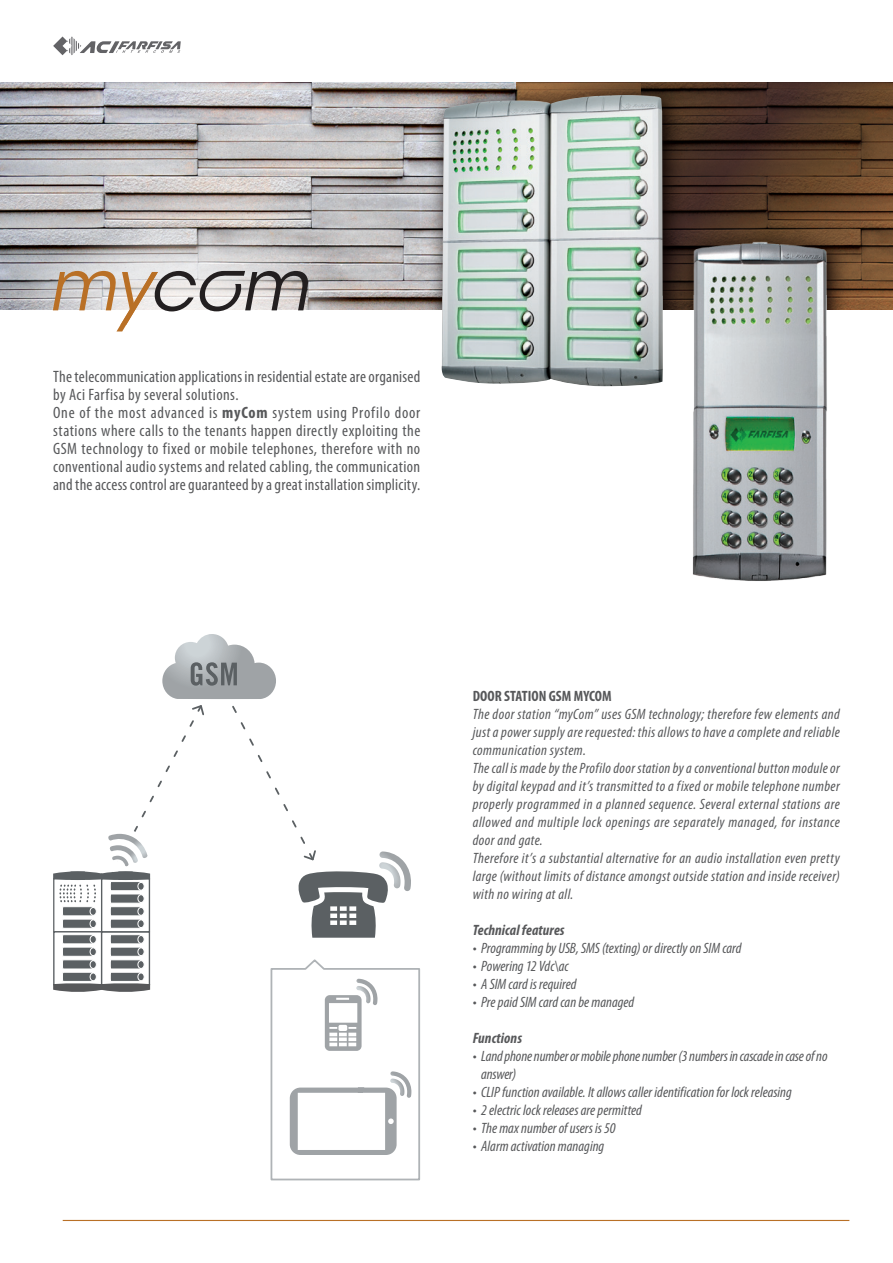
<style>
.page{position:relative;width:893px;height:1263px;background:#fff}
.page>*{position:absolute;margin:0;border:0;box-sizing:border-box;transform-origin:0 0}
.t1{font:condensed 16.5px/18px "Myriad Pro";letter-spacing:.025em;color:#57585a}
.t2{font:italic condensed 15px/18px "Myriad Pro";letter-spacing:.02em;color:#57585a}
.t3{font:italic condensed 15px "Myriad Pro";color:#57585a}
.t4{font:italic condensed 15px/18px "Myriad Pro";letter-spacing:-.01em;color:#57585a}
.t5{font:italic 700 condensed 15px "Myriad Pro";letter-spacing:.01em;color:#57585a}
.t6{font:700 condensed 15px "Myriad Pro";color:#57585a}
.s1{font-weight:700}
</style>
<div class="page">
<svg style="left:53px;top:37px;width:128px;height:18px"></svg>
<img style="left:0;top:83px;width:427px;height:227px">
<svg style="left:686px;top:83px;width:207px;height:227px;background:#503524"></svg>
<img style="left:686px;top:223px;width:197px;height:73px">
<svg style="left:427px;top:82px;width:259px;height:228px;background:#63534a"></svg>
<img style="left:441px;top:95px;width:222px;height:201px">
<svg style="left:14px;top:225px;width:340px;height:171px"></svg>
<img style="left:663px;top:296px;width:220px;height:285px">
<img style="left:441px;top:296px;width:222px;height:90px">
<svg style="left:53px;top:271px;width:256px;height:60px"></svg>
<hr style="left:63px;top:1220px;width:786px;height:1px;background:#b97026">
<svg style="left:53px;top:634px;width:367px;height:547px"></svg>
<div style="left:90px;top:907px;width:6px;height:8px;background:#5b6063;border-radius:50%"></div>
<div style="left:90px;top:907px;width:7px;height:9px;border:1px solid #fff;border-radius:50%"></div>
<div style="left:90px;top:920px;width:6px;height:8px;background:#5b6063;border-radius:50%"></div>
<div style="left:90px;top:919px;width:7px;height:9px;border:1px solid #fff;border-radius:50%"></div>
<div style="left:53px;top:369px;width:367px;height:210px;background:#fff"></div>
<p class="t1" style="left:53px;top:367px;width:369px">The telecommunication applications in residential estate are organised by Aci Farfisa by several solutions.<br>One of the most advanced is <span class="s1">myCom</span> system using Profilo door stations where calls to the tenants happen directly exploiting the GSM technology to fixed or mobile telephones, therefore with no conventional audio systems and related cabling, the communication and the access control are guaranteed by a great installation simplicity.</p>
<p class="t6" style="left:473px;top:687px;width:141px">DOOR STATION GSM MYCOM</p>
<p class="t2" style="left:473px;top:705px;width:369px">The door station “myCom” uses GSM technology; therefore few elements and just a power supply are requested: this allows to have a complete and reliable communication system.<br>The call is made by the Profilo door station by a conventional button module or by digital keypad and it’s transmitted to a fixed or mobile telephone number properly programmed in a planned sequence. Several external stations are allowed and multiple lock openings are separately managed, for instance door and gate.<br>Therefore it’s a substantial alternative for an audio installation even pretty large (without limits of distance amongst outside station and inside receiver) with no wiring at all.</p>
<p class="t5" style="left:473px;top:921px;width:93px">Technical features</p>
<p class="t3" style="left:473px;top:939px;width:270px">• Programming by USB, SMS (texting) or directly on SIM card</p>
<p class="t3" style="left:473px;top:957px;width:98px">• Powering 12 Vdc\ac</p>
<p class="t3" style="left:473px;top:975px;width:105px">• A SIM card is required</p>
<p class="t3" style="left:473px;top:993px;width:163px">• Pre paid SIM card can be managed</p>
<p class="t5" style="left:473px;top:1029px;width:51px">Functions</p>
<p class="t4" style="left:481px;top:1047px;width:348px;text-indent:-9px">• Land phone number or mobile phone number (3 numbers in cascade in case of no answer)</p>
<p class="t3" style="left:473px;top:1083px;width:321px">• CLIP function available. It allows caller identification for lock releasing</p>
<p class="t3" style="left:473px;top:1101px;width:171px">• 2 electric lock releases are permitted</p>
<p class="t3" style="left:473px;top:1119px;width:144px">• The max number of users is 50</p>
<p class="t3" style="left:473px;top:1137px;width:133px">• Alarm activation managing</p>
</div>
